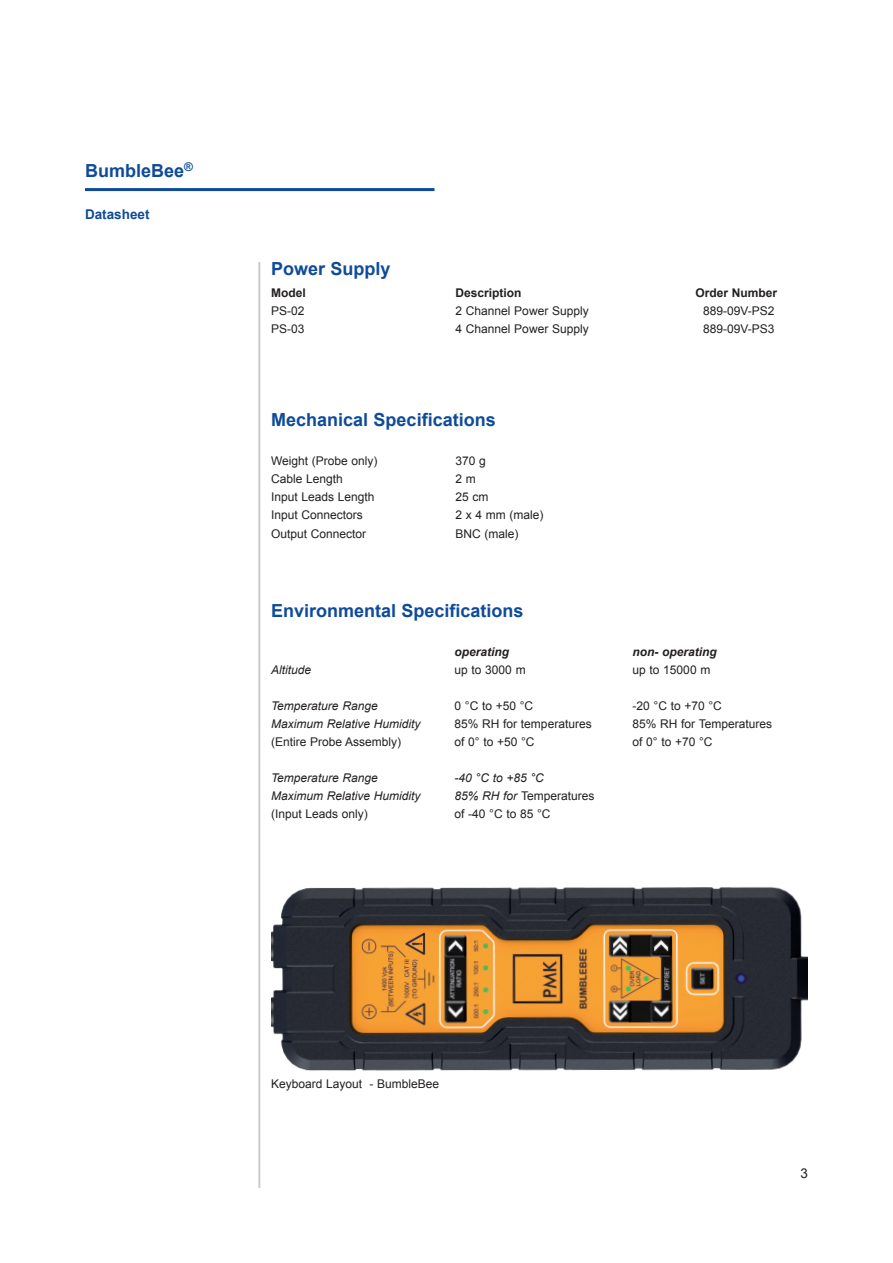
<style>
.page{position:relative;width:893px;height:1263px;background:#fff}
.page>*{position:absolute;margin:0;border:0;box-sizing:border-box;transform-origin:0 0}
.t1{font:700 18px "Arial";color:#0f4b98}
.t2{font:700 13.5px "Arial";color:#0f4b98}
.t3{font:13.5px "Arial";color:#231f20}
.t4{font:12px "Arial";color:#231f20}
.t5{font:italic 12px "Arial";color:#231f20}
.t6{font:700 12px "Arial";color:#231f20}
.t7{font:italic 700 12px "Arial";color:#231f20}
.s1{font-style:italic}
</style>
<div class="page">
<hr style="left:85px;top:188px;width:349px;height:3px;background:#0f4b98">
<hr style="left:259px;top:262px;width:1px;height:926px;background:#c7c8ca">
<img style="left:271px;top:887px;width:537px;height:184px">
<h1 class="t1" style="left:85px;top:159px;width:109px">BumbleBee<sup>®</sup></h1>
<p class="t2" style="left:85px;top:205px;width:66px">Datasheet</p>
<h1 class="t1" style="left:271px;top:257px;width:121px">Power Supply</h1>
<p class="t6" style="left:271px;top:285px;width:36px">Model</p>
<p class="t6" style="left:456px;top:285px;width:68px">Description</p>
<p class="t6" style="left:696px;top:285px;width:83px">Order Number</p>
<p class="t4" style="left:271px;top:303px;width:35px">PS-02</p>
<p class="t4" style="left:456px;top:303px;width:135px">2 Channel Power Supply</p>
<p class="t4" style="left:703px;top:303px;width:73px">889-09V-PS2</p>
<p class="t4" style="left:271px;top:321px;width:35px">PS-03</p>
<p class="t4" style="left:456px;top:321px;width:135px">4 Channel Power Supply</p>
<p class="t4" style="left:703px;top:321px;width:73px">889-09V-PS3</p>
<h1 class="t1" style="left:271px;top:408px;width:226px">Mechanical Specifications</h1>
<p class="t4" style="left:271px;top:453px;width:108px">Weight (Probe only)</p>
<p class="t4" style="left:456px;top:453px;width:32px">370 g</p>
<p class="t4" style="left:271px;top:471px;width:73px">Cable Length</p>
<p class="t4" style="left:456px;top:471px;width:22px">2 m</p>
<p class="t4" style="left:271px;top:489px;width:105px">Input Leads Length</p>
<p class="t4" style="left:456px;top:489px;width:35px">25 cm</p>
<p class="t4" style="left:271px;top:507px;width:93px">Input Connectors</p>
<p class="t4" style="left:456px;top:507px;width:90px">2 x 4 mm (male)</p>
<p class="t4" style="left:271px;top:525px;width:97px">Output Connector</p>
<p class="t4" style="left:456px;top:525px;width:64px">BNC (male)</p>
<h1 class="t1" style="left:271px;top:598px;width:254px">Environmental Specifications</h1>
<p class="t7" style="left:455px;top:643px;width:56px">operating</p>
<p class="t7" style="left:633px;top:643px;width:86px">non- operating</p>
<p class="t5" style="left:271px;top:662px;width:42px">Altitude</p>
<p class="t4" style="left:455px;top:662px;width:73px">up to 3000 m</p>
<p class="t4" style="left:633px;top:662px;width:79px">up to 15000 m</p>
<p class="t5" style="left:271px;top:698px;width:108px">Temperature Range</p>
<p class="t4" style="left:455px;top:698px;width:80px">0 °C to +50 °C</p>
<p class="t4" style="left:633px;top:698px;width:91px">-20 °C to +70 °C</p>
<p class="t5" style="left:271px;top:716px;width:151px">Maximum Relative Humidity</p>
<p class="t4" style="left:455px;top:716px;width:139px">85% RH for temperatures</p>
<p class="t4" style="left:633px;top:716px;width:141px">85% RH for Temperatures</p>
<p class="t4" style="left:271px;top:734px;width:132px">(Entire Probe Assembly)</p>
<p class="t4" style="left:455px;top:734px;width:81px">of 0° to +50 °C</p>
<p class="t4" style="left:633px;top:734px;width:81px">of 0° to +70 °C</p>
<p class="t5" style="left:271px;top:770px;width:108px">Temperature Range</p>
<p class="t5" style="left:455px;top:770px;width:91px">-40 °C to +85 °C</p>
<p class="t5" style="left:271px;top:788px;width:151px">Maximum Relative Humidity</p>
<p class="t4" style="left:455px;top:788px;width:141px"><span class="s1">85% RH for</span> Temperatures</p>
<p class="t4" style="left:271px;top:806px;width:98px">(Input Leads only)</p>
<p class="t4" style="left:455px;top:806px;width:97px">of -40 °C to 85 °C</p>
<p class="t4" style="left:271px;top:1076px;width:170px">Keyboard Layout - BumbleBee</p>
<p class="t3" style="left:800px;top:1165px;width:9px">3</p>
</div>
